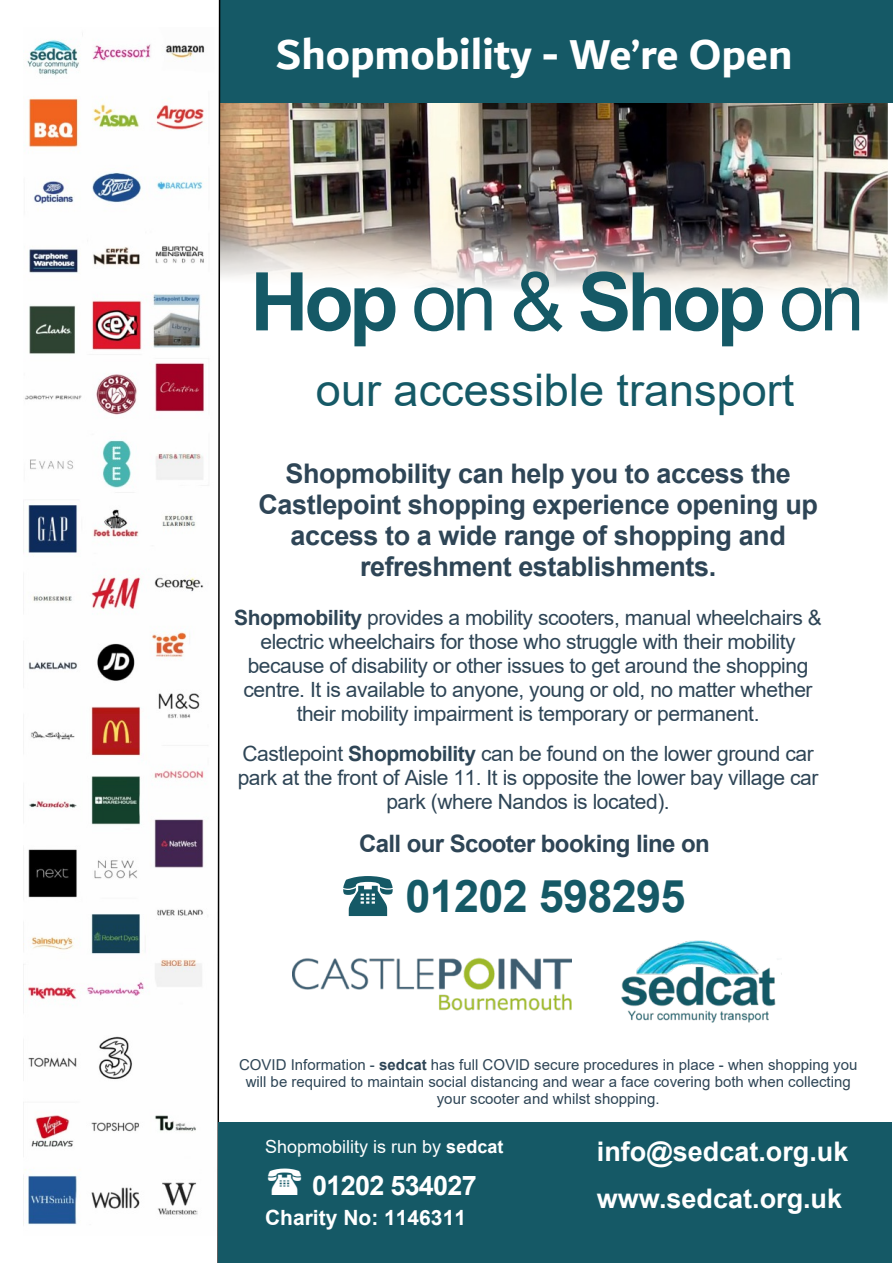
<style>
.page{position:relative;width:893px;height:1263px;background:#fff}
.page>*{position:absolute;margin:0;border:0;box-sizing:border-box;transform-origin:0 0}
.t1{font:700 81px "Arial";letter-spacing:-.06em;color:#155966}
.t2{font:700 45px "Dubai";color:#fff}
.t3{font:45px "Arial";color:#155966}
.t4{font:700 45px "Arial";letter-spacing:-.015em;color:#155966}
.t5{font:700 27px/30.9px "Arial";letter-spacing:-.015em;color:#2e4556;text-align:center}
.t6{font:700 27px/47.2px "Arial";color:#fff}
.t7{font:700 27px "Arial";letter-spacing:-.025em;color:#fff}
.t8{font:700 24px "Arial";letter-spacing:-.025em;color:#2e4556}
.t9{font:21px/24.2px "Arial";letter-spacing:-.02em;color:#2e4556;text-align:center}
.t10{font:700 21px "Arial";color:#fff}
.t11{font:18px "Arial";color:#fff}
.t12{font:15px/17.2px "Arial";color:#2e4556;text-align:center}
.s1{font-weight:400}
.s2{font-weight:700}
</style>
<div class="page">
<img style="left:221px;top:103px;width:666px;height:197px">
<img style="left:621px;top:940px;width:155px;height:82px">
<img style="left:23px;top:33px;width:185px;height:1192px">
<div style="left:220px;top:0;width:673px;height:103px;background:#155966"></div>
<svg style="left:217px;top:0;width:4px;height:1263px"></svg>
<div style="left:218px;top:1122px;width:674px;height:141px;background:#155966"></div>
<img style="left:293px;top:957px;width:279px;height:54px">
<h2 class="t2" style="left:276px;top:35px;width:518px">Shopmobility - We’re Open</h2>
<h1 class="t1" style="left:250px;top:271px;width:616px">Hop <span class="s1">on &amp;</span> Shop <span class="s1">on</span></h1>
<h2 class="t3" style="left:316px;top:373px;width:480px">our accessible transport</h2>
<p class="t5" style="left:259px;top:461px;width:561px">Shopmobility can help you to access the Castlepoint shopping experience opening up access to a wide range of shopping and refreshment establishments.</p>
<p class="t9" style="left:234px;top:608px;width:589px"><span class="s2">Shopmobility</span> provides a mobility scooters, manual wheelchairs &amp; electric wheelchairs for those who struggle with their mobility because of disability or other issues to get around the shopping centre. It is available to anyone, young or old, no matter whether their mobility impairment is temporary or permanent.</p>
<p class="t9" style="left:238px;top:743px;width:582px">Castlepoint <span class="s2">Shopmobility</span> can be found on the lower ground car park at the front of Aisle 11. It is opposite the lower bay village car park (where Nandos is located).</p>
<p class="t8" style="left:359px;top:834px;width:352px">Call our Scooter booking line on</p>
<h2 class="t4" style="left:405px;top:879px;width:282px">01202 598295</h2>
<p class="t12" style="left:239px;top:1057px;width:620px">COVID Information - <span class="s2">sedcat</span> has full COVID secure procedures in place - when shopping you will be required to maintain social distancing and wear a face covering both when collecting your scooter and whilst shopping.</p>
<p class="t11" style="left:265px;top:1140px;width:240px">Shopmobility is run by <span class="s2">sedcat</span></p>
<p class="t7" style="left:312px;top:1175px;width:166px">01202 534027</p>
<p class="t10" style="left:265px;top:1209px;width:202px">Charity No: 1146311</p>
<p class="t6" style="left:597px;top:1131px;width:253px">info@sedcat.org.uk www.sedcat.org.uk</p>
</div>
